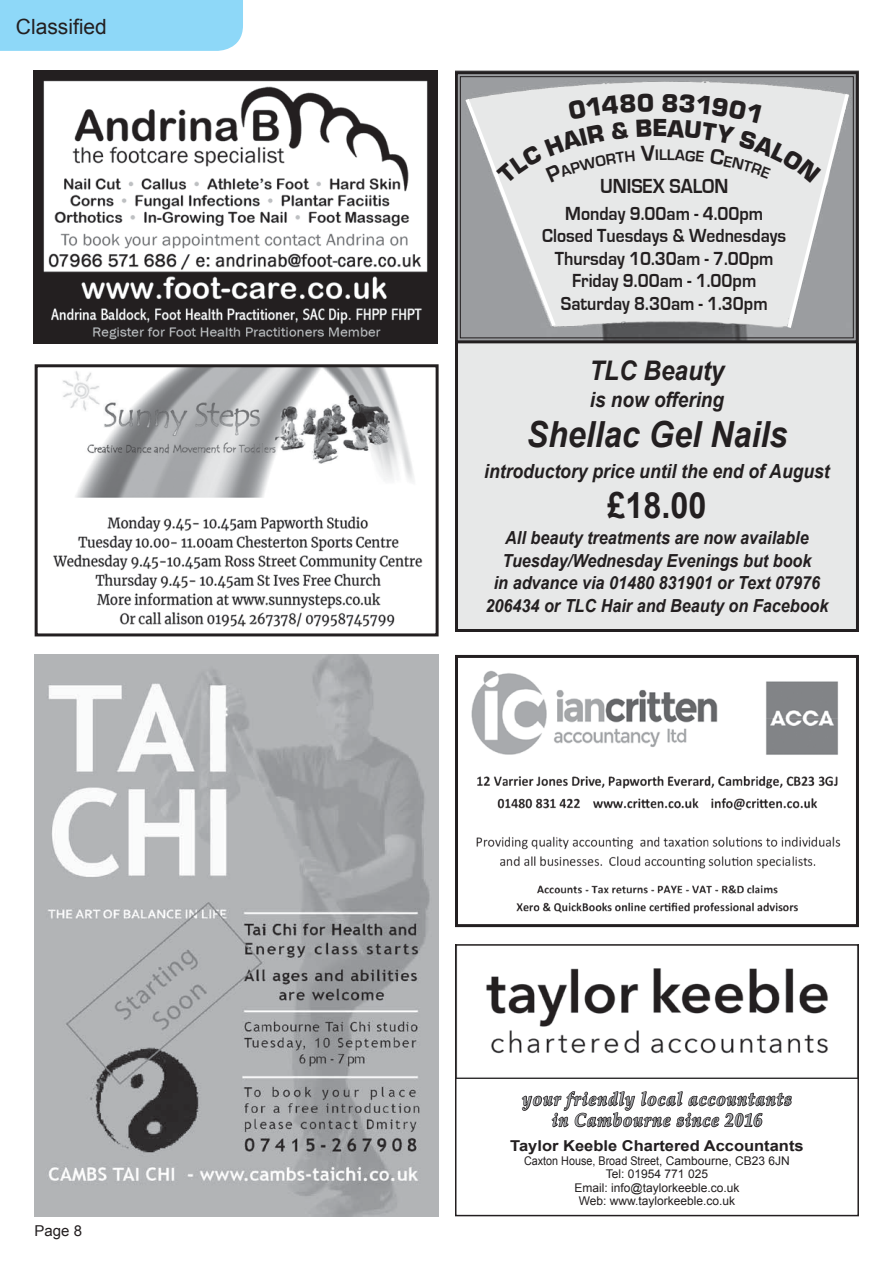
<style>
.page{position:relative;width:893px;height:1263px;background:#fff}
.page>*{position:absolute;margin:0;border:0;box-sizing:border-box;transform-origin:0 0}
.t1{font:italic 700 36px "Arial";color:#231f20;scale:.9 1}
.t2{font:700 36px "Arial";color:#231f20;scale:.9 1}
.t3{font:italic 700 27px "Arial";color:#231f20;scale:.9 1}
.t4{font:900 25.5px "Eurostar";color:#231f20}
.t5{font:italic 700 21px "Arial";color:#231f20;scale:.9 1}
.t6{font:700 21px "Eurostile";color:#231f20;scale:.9 1}
.t7{font:21px "Arial";color:#231f20}
.t8{font:700 19.5px/22.5px "Eurostile";color:#231f20;text-align:center;scale:.9 1}
.t9{font:italic 700 19.5px "Arial";color:#231f20;scale:.9 1}
.t10{font:italic 700 18px/22.5px "Arial";color:#231f20;text-align:center;scale:.9 1}
.t11{font:italic 700 18px/21px "Palatino Linotype";letter-spacing:.06em;color:#aaacaf;text-align:center;scale:.95 1}
.t12{font:700 15.75px "Eurostile";color:#231f20}
.t13{font:700 15px "Arial";color:#231f20;scale:1.1 1}
.t14{font:15px "Arial";color:#231f20}
.t15{font:12px/13.5px "Arial";color:#231f20;text-align:center;scale:.9 1}
</style>
<div class="page">
<div style="left:456px;top:72px;width:401px;height:558px;background:#e7e8e8"></div>
<img style="left:33px;top:71px;width:404px;height:272px">
<svg style="left:455px;top:71px;width:404px;height:272px;background:#858587"></svg>
<div style="left:460px;top:76px;width:394px;height:262px;border:1px solid #231f20"></div>
<img style="left:53px;top:368px;width:370px;height:259px">
<div style="left:35px;top:364px;width:404px;height:272px;border:3px solid #231f20"></div>
<img style="left:471px;top:670px;width:370px;height:244px">
<div style="left:455px;top:655px;width:404px;height:272px;border:3px solid #231f20"></div>
<div style="left:0;top:0;width:243px;height:51px;background:#8ed8f8"></div>
<img style="left:458px;top:968px;width:398px;height:111px">
<div style="left:455px;top:944px;width:404px;height:272px;border:2px solid #231f20"></div>
<svg style="left:521px;top:1091px;width:271px;height:37px"></svg>
<img style="left:35px;top:655px;width:404px;height:561px">
<svg style="left:465px;top:93px;width:384px;height:235px"></svg>
<p class="t7" style="left:16px;top:13px;width:93px">Classified</p>
<p class="t14" style="left:35px;top:1220px;width:49px">Page 8</p>
<h3 class="t4" style="left:652px;top:112px;width:16px">E</h3>
<p class="t12" style="left:659px;top:146px;width:9px">l</p>
<p class="t6" style="left:600px;top:175px;width:144px">UNISEX SALON</p>
<p class="t8" style="left:542px;top:202px;width:273px">Monday 9.00am - 4.00pm<br>Closed Tuesdays &amp; Wednesdays<br>Thursday 10.30am - 7.00pm<br>Friday 9.00am - 1.00pm<br>Saturday 8.30am - 1.30pm</p>
<h2 class="t3" style="left:589px;top:352px;width:152px">TLC Beauty</h2>
<p class="t5" style="left:590px;top:385px;width:150px">is now offering</p>
<h1 class="t1" style="left:526px;top:410px;width:292px">Shellac Gel Nails</h1>
<p class="t9" style="left:484px;top:458px;width:385px">introductory price until the end of August</p>
<h1 class="t2" style="left:607px;top:481px;width:112px">£18.00</h1>
<p class="t10" style="left:485px;top:527px;width:383px">All beauty treatments are now available Tuesday/Wednesday Evenings but book<br>in advance via 01480 831901 or Text 07976<br>206434 or TLC Hair and Beauty on Facebook</p>
<p class="t11" style="left:522px;top:1088px;width:285px">your friendly local accountants in Cambourne since 2016</p>
<p class="t13" style="left:510px;top:1136px;width:268px">Taylor Keeble Chartered Accountants</p>
<p class="t15" style="left:524px;top:1154px;width:297px">Caxton House, Broad Street, Cambourne, CB23 6JN<br>Tel: 01954 771 025<br>Email: info@taylorkeeble.co.uk<br>Web: www.taylorkeeble.co.uk</p>
</div>
